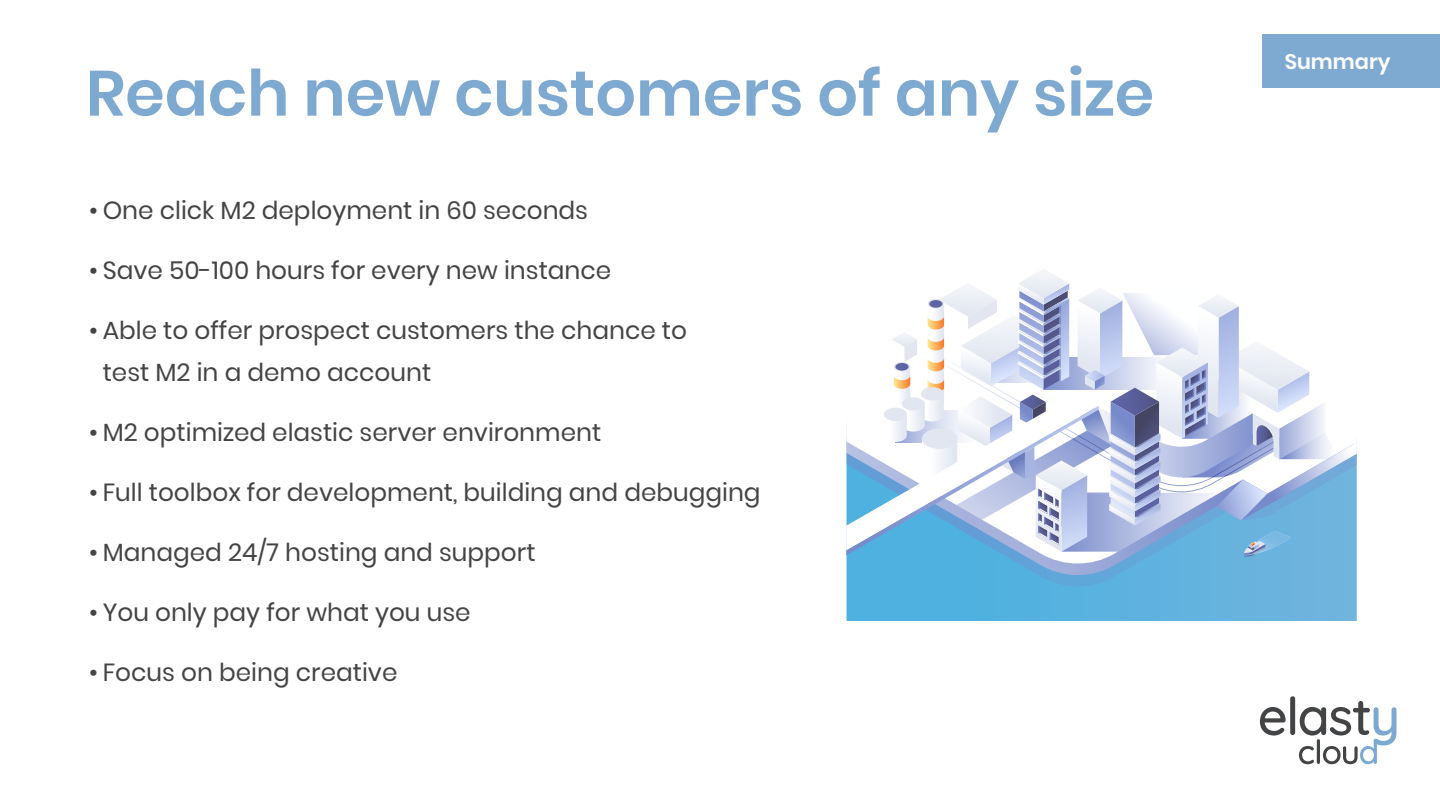
<style>
.page{position:relative;width:1440px;height:810px;background:#fff}
.page>*{position:absolute;margin:0;border:0;box-sizing:border-box;transform-origin:0 0}
.t1{font:600 63.75px "Poppins";color:#7eaad1}
.t2{font:24.75px/41.2px "Poppins";color:#444}
.t3{font:600 21px "Poppins";color:#fff}
</style>
<div class="page">
<svg style="left:1260px;top:696px;width:136px;height:68px"></svg>
<div style="left:1262px;top:34px;width:178px;height:54px;background:#7eaad1"></div>
<svg style="left:847px;top:586px;width:510px;height:35px;background:#5bb2de"></svg>
<svg style="left:847px;top:567px;width:510px;height:19px;background:#5fb0dd"></svg>
<svg style="left:846px;top:557px;width:511px;height:10px;background:#6db4df"></svg>
<svg style="left:846px;top:271px;width:511px;height:286px"></svg>
<p class="t1" style="left:86px;top:56px;width:1070px">Reach new customers of any size</p>
<p class="t2" style="left:89px;top:190px;width:500px">• One click M2 deployment in 60 seconds</p>
<p class="t2" style="left:89px;top:250px;width:524px">• Save 50-100 hours for every new instance</p>
<p class="t2" style="left:103px;top:310px;width:586px;text-indent:-14px">• Able to offer prospect customers the chance to test M2 in a demo account</p>
<p class="t2" style="left:89px;top:412px;width:514px">• M2 optimized elastic server environment</p>
<p class="t2" style="left:89px;top:472px;width:673px">• Full toolbox for development, building and debugging</p>
<p class="t2" style="left:89px;top:532px;width:448px">• Managed 24/7 hosting and support</p>
<p class="t2" style="left:89px;top:592px;width:383px">• You only pay for what you use</p>
<p class="t2" style="left:89px;top:652px;width:310px">• Focus on being creative</p>
<p class="t3" style="left:1285px;top:49px;width:107px">Summary</p>
</div>
